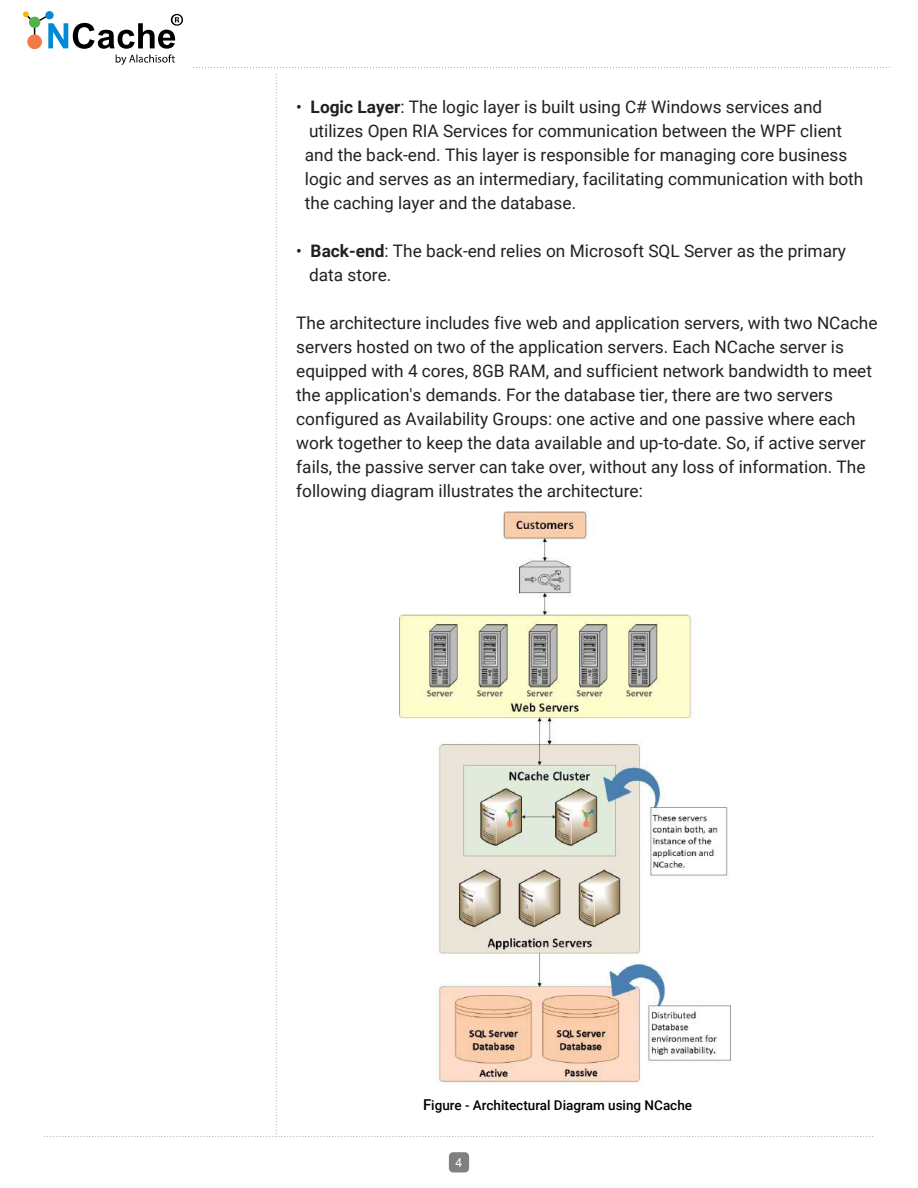
<style>
.page{position:relative;width:918px;height:1188px;background:#fff}
.page>*{position:absolute;margin:0;border:0;box-sizing:border-box;transform-origin:0 0}
.t1{font:17.25px/24px "Roboto";color:#232020}
.t2{font:500 13.5px "Roboto";color:#000}
.t3{font:12.3px "Arial";color:#fff}
.s1{font-weight:700}
.s2{font-size:15px}
</style>
<div class="page">
<div style="left:449px;top:1152px;width:20px;height:20px;background:#808081;border-radius:4px"></div>
<img style="left:400px;top:511px;width:330px;height:573px">
<svg style="left:193px;top:67px;width:697px;height:1px"></svg>
<svg style="left:23px;top:11px;width:160px;height:54px"></svg>
<p class="t1" style="left:305px;top:94px;width:560px;text-indent:-9px">• <span class="s1">Logic Layer</span>: The logic layer is built using C# Windows services and utilizes Open RIA Services for communication between the WPF client and the back-end. This layer is responsible for managing core business logic and serves as an intermediary, facilitating communication with both the caching layer and the database.</p>
<p class="t1" style="left:309px;top:238px;width:538px;text-indent:-13px">• <span class="s1">Back-end</span>: The back-end relies on Microsoft SQL Server as the primary data store.</p>
<p class="t1" style="left:296px;top:310px;width:583px">The architecture includes five web and application servers, with two NCache servers hosted on two of the application servers. Each NCache server is equipped with 4 cores, 8GB RAM, and sufficient network bandwidth to meet the application's demands. For the database tier, there are two servers configured as Availability Groups: one active and one passive where each work together to keep the data available and up-to-date. So, if active server fails, the passive server can take over, without any loss of information. The following diagram illustrates the architecture:</p>
<p class="t2" style="left:423px;top:1096px;width:271px"><span class="s2">F</span>igure - Architectural Diagram using NCache</p>
<p class="t3" style="left:456px;top:1154px;width:8px">4</p>
</div>
